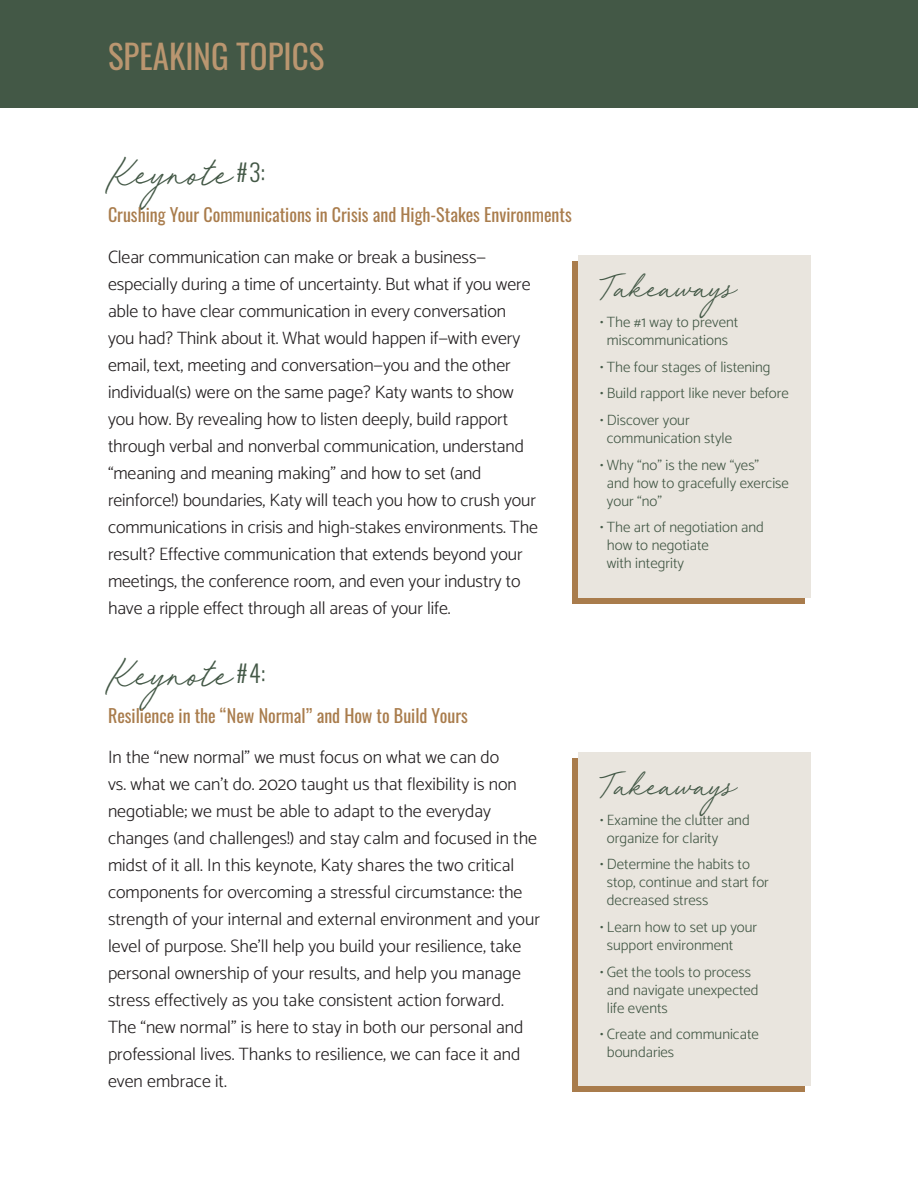
<style>
.page{position:relative;width:918px;height:1188px;background:#fff}
.page>*{position:absolute;margin:0;border:0;box-sizing:border-box;transform-origin:0 0}
.t1{font:36px "Red Vevet";color:#435846}
.t2{font:33px "Oswald";color:#ba9670}
.t3{font:30px "Red Vevet";color:#435846}
.t4{font:300 18px/27px "Catamaran";letter-spacing:-.005em;color:#231f20}
.t5{font:18px "Oswald";color:#a97c4c}
.t6{font:300 15px/18px "Catamaran";color:#435846}
.s1{font-family:"Oswald";font-weight:300;font-size:24px}
</style>
<div class="page">
<div style="left:572px;top:261px;width:233px;height:342px;background:#a97c4c"></div>
<div style="left:572px;top:759px;width:233px;height:333px;background:#a97c4c"></div>
<div style="left:578px;top:255px;width:233px;height:342px;background:#e9e5de"></div>
<div style="left:578px;top:753px;width:233px;height:333px;background:#e9e5de"></div>
<div style="left:0;top:0;width:918px;height:108px;background:#435846"></div>
<p class="t2" style="left:108px;top:28px;width:218px">SPEAKING TOPICS</p>
<p class="t1" style="left:108px;top:149px;width:159px">Keynote <span class="s1">#3:</span></p>
<p class="t5" style="left:108px;top:199px;width:465px">Crushing Your Communications in Crisis and High-Stakes Environments</p>
<p class="t4" style="left:108px;top:243px;width:432px">Clear communication can make or break a business— especially during a time of uncertainty. But what if you were able to have clear communication in every conversation<br>you had? Think about it. What would happen if—with every email, text, meeting and conversation—you and the other individual(s) were on the same page? Katy wants to show you how. By revealing how to listen deeply, build rapport through verbal and nonverbal communication, understand “meaning and meaning making” and how to set (and reinforce!) boundaries, Katy will teach you how to crush your communications in crisis and high-stakes environments. The result? Effective communication that extends beyond your meetings, the conference room, and even your industry to have a ripple effect through all areas of your life.</p>
<p class="t1" style="left:108px;top:649px;width:159px">Keynote <span class="s1">#4:</span></p>
<p class="t5" style="left:108px;top:700px;width:362px">Resilience in the “New Normal” and How to Build Yours</p>
<p class="t4" style="left:108px;top:743px;width:433px">In the “new normal” we must focus on what we can do<br>vs. what we can’t do. 2020 taught us that flexibility is non negotiable; we must be able to adapt to the everyday changes (and challenges!) and stay calm and focused in the midst of it all. In this keynote, Katy shares the two critical components for overcoming a stressful circumstance: the strength of your internal and external environment and your level of purpose. She’ll help you build your resilience, take personal ownership of your results, and help you manage stress effectively as you take consistent action forward.<br>The “new normal” is here to stay in both our personal and professional lives. Thanks to resilience, we can face it and even embrace it.</p>
<p class="t3" style="left:600px;top:268px;width:137px">Takeaways</p>
<p class="t6" style="left:600px;top:313px;width:140px;text-align:center">• The #1 way to prevent miscommunications</p>
<p class="t6" style="left:600px;top:357px;width:172px">• The four stages of listening</p>
<p class="t6" style="left:600px;top:384px;width:190px">• Build rapport like never before</p>
<p class="t6" style="left:607px;top:410px;width:127px;text-indent:-7px">• Discover your communication style</p>
<p class="t6" style="left:607px;top:455px;width:184px;text-indent:-7px">• Why “no” is the new “yes”<br>and how to gracefully exercise your “no”</p>
<p class="t6" style="left:607px;top:518px;width:159px;text-indent:-7px">• The art of negotiation and how to negotiate<br>with integrity</p>
<p class="t3" style="left:600px;top:765px;width:137px">Takeaways</p>
<p class="t6" style="left:607px;top:810px;width:144px;text-indent:-7px">• Examine the clutter and organize for clarity</p>
<p class="t6" style="left:607px;top:855px;width:164px;text-indent:-7px">• Determine the habits to stop, continue and start for decreased stress</p>
<p class="t6" style="left:607px;top:918px;width:152px;text-indent:-7px">• Learn how to set up your support environment</p>
<p class="t6" style="left:607px;top:962px;width:153px;text-indent:-7px">• Get the tools to process and navigate unexpected life events</p>
<p class="t6" style="left:607px;top:1025px;width:153px;text-indent:-7px">• Create and communicate boundaries</p>
</div>
